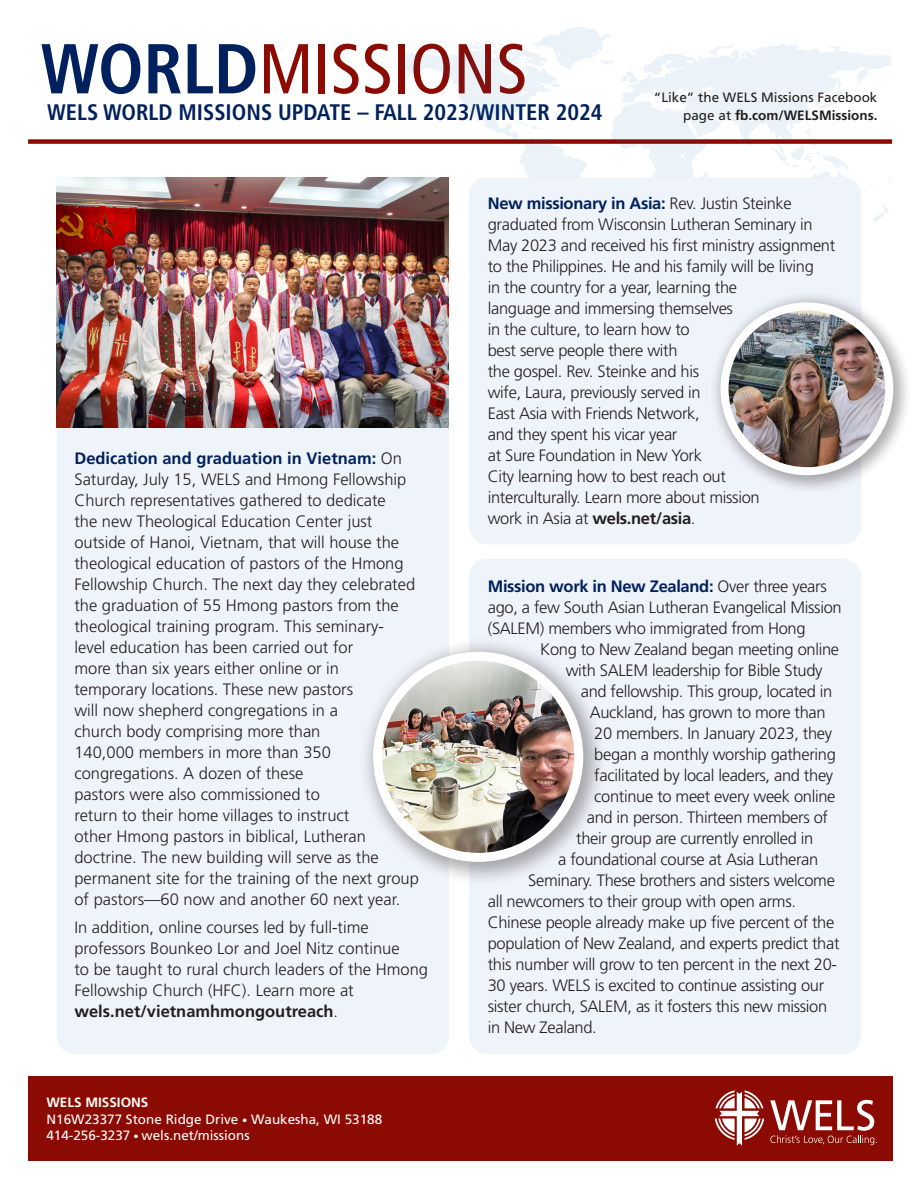
<style>
.page{position:relative;width:918px;height:1188px;background:#fff}
.page>*{position:absolute;margin:0;border:0;box-sizing:border-box;transform-origin:0 0}
.t1{font:condensed 70.5px "Frutiger LT Std";color:#8b0a02}
.t2{font:700 condensed 22.5px "Frutiger LT Std";color:#00215d}
.Facts{font:300 16.5px/21px "Frutiger LT Std";letter-spacing:-.02em;color:#231f20}
.Facts-2{font:300 16.5px/21px "Frutiger LT Std";color:#231f20}
.Facts-3{font:700 16.5px "Frutiger LT Std";letter-spacing:-.02em;color:#00215d}
.t3{font:13.5px "Frutiger LT Std";color:#fff}
.Facts-4{font:13.5px/18px "Frutiger LT Std";color:#231f20;text-align:right}
.t4{font:700 13.5px "Frutiger LT Std";color:#fff}
.s1{font-weight:700;color:#00215d}
.s2{font-weight:700}
.s3{font-size:10.5px}
.s4{font-weight:300;color:#231f20}
</style>
<div class="page">
<div style="left:57px;top:428px;width:392px;height:626px;background:#eff3fa"></div>
<div style="left:28px;top:139px;width:864px;height:5px;background:#8b0a02"></div>
<div style="left:28px;top:1076px;width:864px;height:85px;background:#8b0a02"></div>
<svg style="left:715px;top:1090px;width:49px;height:56px"></svg>
<svg style="left:770px;top:1100px;width:107px;height:45px"></svg>
<svg style="left:386px;top:27px;width:507px;height:194px"></svg>
<div style="left:469px;top:177px;width:392px;height:367px;background:#eff3fa;border-radius:18px"></div>
<div style="left:469px;top:559px;width:392px;height:495px;background:#eff3fa;border-radius:18px"></div>
<img style="left:57px;top:177px;width:392px;height:251px">
<div style="left:709px;top:291px;width:204px;height:204px;background:#231f20;opacity:.36"></div>
<img style="left:725px;top:306px;width:164px;height:165px;border-radius:82px">
<div style="left:721px;top:302px;width:172px;height:173px;border:8px solid #fff;border-radius:50%"></div>
<div style="left:358px;top:637px;width:249px;height:249px;background:#231f20;opacity:.36"></div>
<img style="left:378px;top:656px;width:197px;height:201px">
<div style="left:373px;top:652px;width:210px;height:210px;border:9px solid #fff;border-radius:50%"></div>
<p class="t1" style="left:40px;top:28px;width:489px"><span class="s1">WORLD</span>MISSIONS</p>
<p class="t2" style="left:47px;top:99px;width:557px">WELS WORLD MISSIONS UPDATE – FALL 2023/WINTER 2024</p>
<p class="Facts-4" style="left:654px;top:89px;width:225px">“Like” the WELS Missions Facebook page at <span class="s2">fb.com/WELSMissions.</span></p>
<p class="Facts-2" style="left:74px;top:448px;width:346px"><span class="s1">Dedication and graduation in Vietnam:</span> On Saturday, July 15, WELS and Hmong Fellowship Church representatives gathered to dedicate<br>the new Theological Education Center just outside of Hanoi, Vietnam, that will house the theological education of pastors of the Hmong Fellowship Church. The next day they celebrated the graduation of 55 Hmong pastors from the theological training program. This seminary&shy;level education has been carried out for<br>more than six years either online or in<br>temporary locations. These new pastors<br>will now shepherd congregations in a<br>church body comprising more than<br>140,000 members in more than 350 congregations. A dozen of these<br>pastors were also commissioned to<br>return to their home villages to instruct<br>other Hmong pastors in biblical, Lutheran doctrine. The new building will serve as the permanent site for the training of the next group of pastors—60 now and another 60 next year.</p>
<p class="Facts-2" style="left:74px;top:917px;width:355px">In addition, online courses led by full-time professors Bounkeo Lor and Joel Nitz continue<br>to be taught to rural church leaders of the Hmong Fellowship Church (HFC). Learn more at <span class="s2">wels.net/vietnamhmongoutreach</span>.</p>
<p class="t4" style="left:46px;top:1095px;width:104px">WELS MISSIONS</p>
<p class="t3" style="left:46px;top:1111px;width:337px">N16W23377 Stone Ridge Drive <span class="s3">•</span> Waukesha, WI 53188</p>
<p class="t3" style="left:46px;top:1127px;width:205px">414-256-3237 <span class="s3">•</span> wels.net/missions</p>
<p class="Facts" style="left:488px;top:193px;width:349px"><span class="s1">New missionary in Asia:</span> Rev. Justin Steinke graduated from Wisconsin Lutheran Seminary in May 2023 and received his first ministry assignment to the Philippines. He and his family will be living<br>in the country for a year, learning the<br>language and immersing themselves<br>in the culture, to learn how to<br>best serve people there with<br>the gospel. Rev. Steinke and his<br>wife, Laura, previously served in<br>East Asia with Friends Network,<br>and they spent his vicar year<br>at Sure Foundation in New York<br>City learning how to best reach out<br>interculturally. Learn more about mission<br>work in Asia at <span class="s2">wels.net/asia</span>.</p>
<p class="Facts-3" style="left:488px;top:577px;width:341px">Mission work in New Zealand: <span class="s4">Over three years</span></p>
<p class="Facts" style="left:488px;top:597px;width:355px">ago, a few South Asian Lutheran Evangelical Mission</p>
<p class="Facts" style="left:488px;top:618px;width:319px">(SALEM) members who immigrated from Hong</p>
<p class="Facts" style="left:540px;top:639px;width:300px">Kong to New Zealand began meeting online</p>
<p class="Facts" style="left:566px;top:660px;width:258px">with SALEM leadership for Bible Study</p>
<p class="Facts" style="left:581px;top:681px;width:253px">and fellowship. This group, located in</p>
<p class="Facts" style="left:590px;top:702px;width:237px">Auckland, has grown to more than</p>
<p class="Facts" style="left:594px;top:723px;width:239px">20 members. In January 2023, they</p>
<p class="Facts" style="left:594px;top:744px;width:243px">began a monthly worship gathering</p>
<p class="Facts" style="left:594px;top:765px;width:240px">facilitated by local leaders, and they</p>
<p class="Facts" style="left:594px;top:786px;width:243px">continue to meet every week online</p>
<p class="Facts" style="left:587px;top:807px;width:243px">and in person. Thirteen members of</p>
<p class="Facts" style="left:576px;top:828px;width:239px">their group are currently enrolled in</p>
<p class="Facts" style="left:558px;top:849px;width:262px">a foundational course at Asia Lutheran</p>
<p class="Facts" style="left:528px;top:870px;width:308px">Seminary. These brothers and sisters welcome</p>
<p class="Facts" style="left:488px;top:891px;width:310px">all newcomers to their group with open arms.</p>
<p class="Facts" style="left:488px;top:912px;width:348px">Chinese people already make up five percent of the</p>
<p class="Facts" style="left:488px;top:933px;width:353px">population of New Zealand, and experts predict that</p>
<p class="Facts" style="left:488px;top:954px;width:351px">this number will grow to ten percent in the next 20-</p>
<p class="Facts" style="left:488px;top:975px;width:338px">30 years. WELS is excited to continue assisting our</p>
<p class="Facts" style="left:488px;top:996px;width:341px">sister church, SALEM, as it fosters this new mission</p>
<p class="Facts" style="left:488px;top:1017px;width:111px">in New Zealand.</p>
</div>
